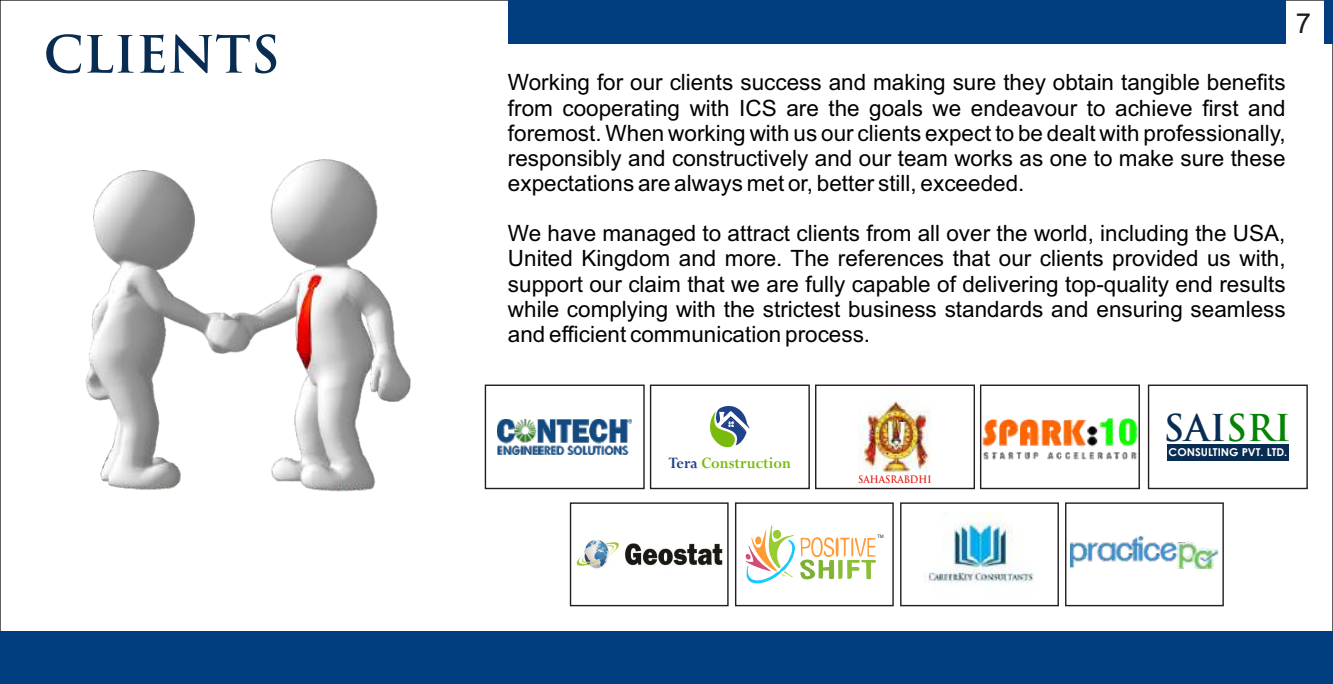
<style>
.page{position:relative;width:1333px;height:684px;background:#fff}
.page>*{position:absolute;margin:0;border:0;box-sizing:border-box;transform-origin:0 0}
.t1{font:700 50px "Trajan Pro";color:#092c52}
.t2{font:700 36px "Trajan Pro";color:#092c52}
.t3{font:27.5px "Arial";color:#1f1a17}
.t4{font:22.5px/25.2px "Arial";color:#000004;text-align:justify}
.t5{font:700 17.5px "Perpetua";color:#7aba0b;scale:.91 1}
.t6{font:700 11px "Century Gothic";color:#fff}
.t7{font:700 10px "Trajan Pro";color:#e71e16;scale:.91 1}
.t8{font:4.75px "Arial";color:#231f20;scale:.91 1}
.s1{color:#20428c}
.s2{color:#068204}
</style>
<div class="page">
<div style="left:0;top:631px;width:1333px;height:53px;background:#003e80"></div>
<img style="left:85px;top:159px;width:326px;height:333px">
<div style="left:508px;top:0;width:778px;height:43px;background:#003e80"></div>
<div style="left:1324px;top:0;width:8px;height:43px;background:#003e80"></div>
<div style="left:650px;top:384px;width:160px;height:105px;border:1px solid #231f20"></div>
<svg style="left:710px;top:405px;width:40px;height:43px"></svg>
<div style="left:485px;top:384px;width:160px;height:105px;border:1px solid #231f20"></div>
<img style="left:498px;top:419px;width:134px;height:35px">
<div style="left:815px;top:384px;width:160px;height:105px;border:1px solid #231f20"></div>
<img style="left:858px;top:400px;width:74px;height:73px">
<div style="left:735px;top:502px;width:159px;height:104px;border:1px solid #231f20"></div>
<svg style="left:745px;top:525px;width:131px;height:59px"></svg>
<div style="left:570px;top:502px;width:159px;height:104px;border:1px solid #231f20"></div>
<img style="left:576px;top:540px;width:147px;height:29px">
<div style="left:900px;top:502px;width:159px;height:104px;border:1px solid #231f20"></div>
<img style="left:924px;top:512px;width:110px;height:71px">
<div style="left:980px;top:384px;width:160px;height:105px;border:1px solid #231f20"></div>
<div style="left:1065px;top:502px;width:159px;height:104px;border:1px solid #231f20"></div>
<img style="left:1070px;top:535px;width:148px;height:34px">
<div style="left:1148px;top:384px;width:160px;height:105px;border:1px solid #231f20"></div>
<img style="left:981px;top:408px;width:158px;height:58px">
<div style="left:1167px;top:444px;width:122px;height:17px;background:#092c52"></div>
<h1 class="t1" style="left:43px;top:35px;width:238px">CLIENTS</h1>
<p class="t3" style="left:1296px;top:13px;width:17px">7</p>
<p class="t4" style="left:508px;top:72px;width:779px">Working for our clients success and making sure they obtain tangible benefits from cooperating with ICS are the goals we endeavour to achieve first and foremost. When working with us our clients expect to be dealt with professionally, responsibly and constructively and our team works as one to make sure these expectations are always met or, better still, exceeded.</p>
<p class="t4" style="left:508px;top:223px;width:779px">We have managed to attract clients from all over the world, including the USA, United Kingdom and more. The references that our clients provided us with, support our claim that we are fully capable of delivering top-quality end results while complying with the strictest business standards and ensuring seamless and efficient communication process.</p>
<p class="t5" style="left:669px;top:456px;width:136px"><span class="s1">Tera</span> Construction</p>
<p class="t7" style="left:858px;top:476px;width:82px">SAHASRABDHI</p>
<p class="t8" style="left:877px;top:534px;width:8px">TM</p>
<h2 class="t2" style="left:1164px;top:413px;width:129px">SAI<span class="s2">SRI</span></h2>
<p class="t6" style="left:1169px;top:448px;width:120px">CONSULTING PVT. LTD.</p>
</div>
